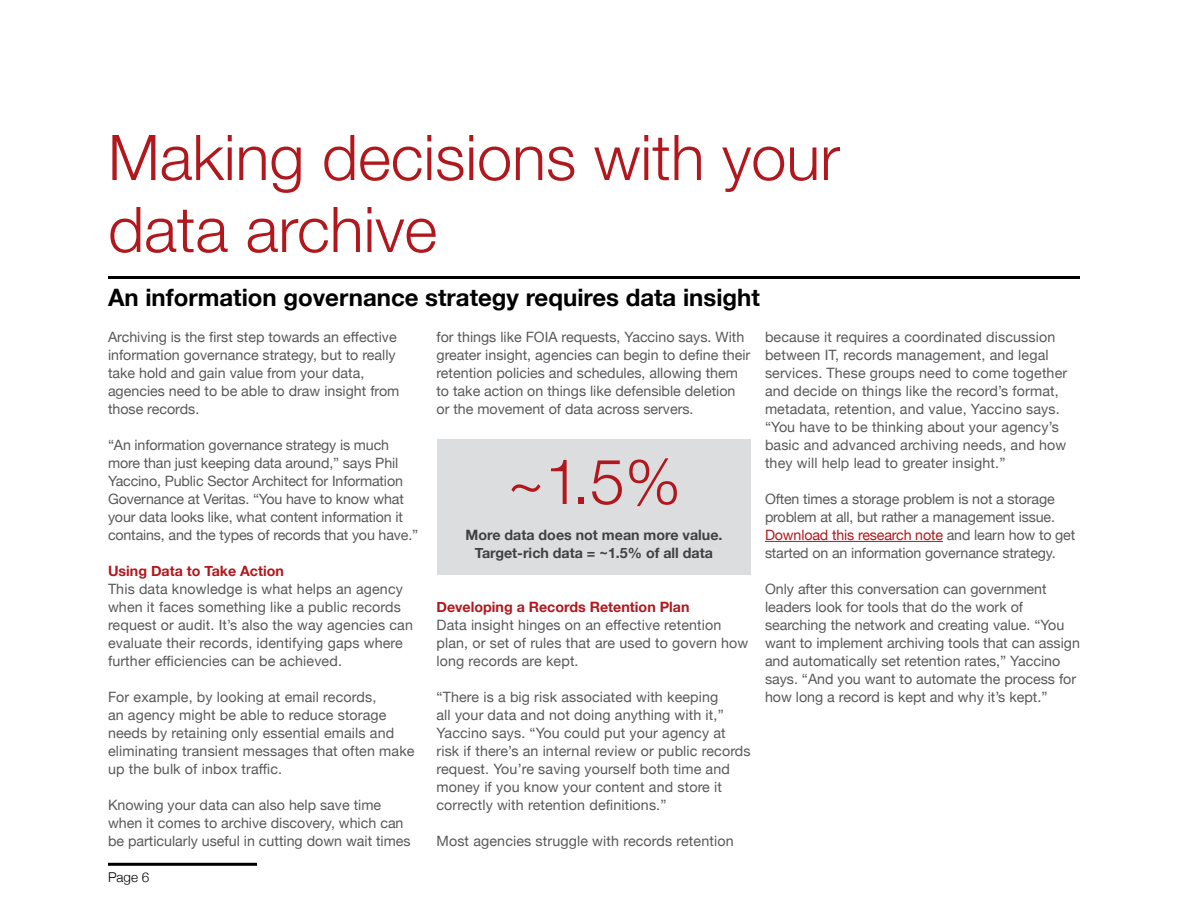
<style>
.page{position:relative;width:1188px;height:918px;background:#fff}
.page>*{position:absolute;margin:0;border:0;box-sizing:border-box;transform-origin:0 0}
.t1{font:300 63px/72px "Helvetica Neue";color:#b1181e}
.t2{font:700 24px "Helvetica Neue";color:#000}
.t3{font:14.25px/18px "Helvetica Neue";color:#58595b}
.t4{font:700 14.25px/18px "Helvetica Neue";color:#414042;text-align:center}
.t5{font:700 14.25px "Helvetica Neue";color:#b1181e}
.t6{font:300 13.5px "Helvetica Neue";color:#000}
.s1{color:#b1181e}
</style>
<div class="page">
<hr style="left:108px;top:863px;width:149px;height:3px;background:#000">
<div style="left:437px;top:439px;width:314px;height:136px;background:#dcddde"></div>
<hr style="left:108px;top:276px;width:972px;height:3px;background:#000">
<hr style="left:765px;top:541px;width:178px;height:1px;background:#b1181e">
<h1 class="t1" style="left:108px;top:117px;width:733px">Making decisions with your data archive</h1>
<h2 class="t2" style="left:108px;top:279px;width:653px">An information governance strategy requires data insight</h2>
<p class="t3" style="left:108px;top:329px;width:293px">Archiving is the first step towards an effective information governance strategy, but to really take hold and gain value from your data, agencies need to be able to draw insight from those records.</p>
<p class="t3" style="left:108px;top:437px;width:312px">“An information governance strategy is much more than just keeping data around,” says Phil Yaccino, Public Sector Architect for Information Governance at Veritas. “You have to know what your data looks like, what content information it contains, and the types of records that you have.”</p>
<p class="t5" style="left:108px;top:560px;width:178px">Using Data to Take Action</p>
<p class="t3" style="left:108px;top:581px;width:306px">This data knowledge is what helps an agency when it faces something like a public records request or audit. It’s also the way agencies can evaluate their records, identifying gaps where further efficiencies can be achieved.</p>
<p class="t3" style="left:108px;top:689px;width:308px">For example, by looking at email records,<br>an agency might be able to reduce storage needs by retaining only essential emails and eliminating transient messages that often make up the bulk of inbox traffic.</p>
<p class="t3" style="left:108px;top:797px;width:304px">Knowing your data can also help save time when it comes to archive discovery, which can be particularly useful in cutting down wait times</p>
<p class="t3" style="left:437px;top:329px;width:315px">for things like FOIA requests, Yaccino says. With greater insight, agencies can begin to define their retention policies and schedules, allowing them to take action on things like defensible deletion or the movement of data across servers.</p>
<p class="t3" style="left:765px;top:329px;width:304px">because it requires a coordinated discussion between IT, records management, and legal services. These groups need to come together and decide on things like the record’s format, metadata, retention, and value, Yaccino says. “You have to be thinking about your agency’s basic and advanced archiving needs, and how they will help lead to greater insight.”</p>
<p class="t3" style="left:765px;top:491px;width:312px">Often times a storage problem is not a storage problem at all, but rather a management issue.<br><span class="s1">Download this research note</span> and learn how to get started on an information governance strategy.</p>
<p class="t3" style="left:765px;top:581px;width:317px">Only after this conversation can government leaders look for tools that do the work of searching the network and creating value. “You want to implement archiving tools that can assign and automatically set retention rates,” Yaccino says. “And you want to automate the process for how long a record is kept and why it’s kept.”</p>
<h1 class="t1" style="left:507px;top:441px;width:175px">~1.5%</h1>
<p class="t4" style="left:465px;top:526px;width:259px">More data does not mean more value.<br>Target-rich data = ~1.5% of all data</p>
<p class="t5" style="left:437px;top:596px;width:255px">Developing a Records Retention Plan</p>
<p class="t3" style="left:437px;top:617px;width:313px">Data insight hinges on an effective retention plan, or set of rules that are used to govern how long records are kept.</p>
<p class="t3" style="left:437px;top:689px;width:316px">“There is a big risk associated with keeping<br>all your data and not doing anything with it,” Yaccino says. “You could put your agency at risk if there’s an internal review or public records request. You’re saving yourself both time and money if you know your content and store it correctly with retention definitions.”</p>
<p class="t3" style="left:437px;top:833px;width:299px">Most agencies struggle with records retention</p>
<p class="t6" style="left:108px;top:866px;width:43px">Page 6</p>
</div>
